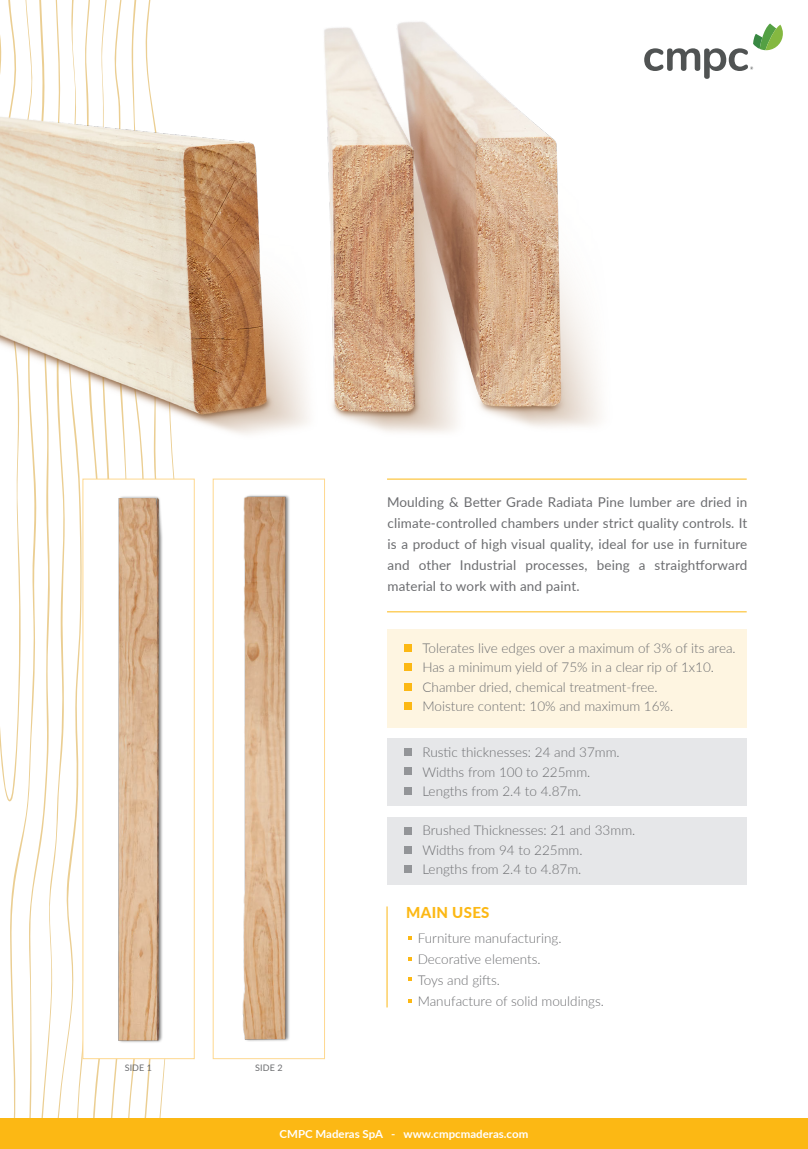
<style>
.page{position:relative;width:808px;height:1149px;background:#fff}
.page>*{position:absolute;margin:0;border:0;box-sizing:border-box;transform-origin:0 0}
.t1{font:800 15px "Lato";letter-spacing:.02em;color:#fcb814}
.t2{font:300 13.5px/19.5px "Lato";color:#6c6d70}
.t3{font:13.5px/21px "Lato";letter-spacing:.01em;color:#6c6d70;text-align:justify}
.t4{font:700 11.1px "Lato";color:#fff}
.t5{font:9px "Lato";letter-spacing:.01em;color:#6c6d70}
</style>
<div class="page">
<svg style="left:0;top:534px;width:131px;height:584px"></svg>
<svg style="left:144px;top:1058px;width:40px;height:60px"></svg>
<img style="left:0;top:0;width:703px;height:534px">
<div style="left:0;top:1118px;width:808px;height:30px;background:#fcb814"></div>
<div style="left:387px;top:738px;width:360px;height:67px;background:#e6e7e9"></div>
<div style="left:387px;top:817px;width:360px;height:67px;background:#e6e7e9"></div>
<div style="left:404px;top:748px;width:7px;height:7px;background:#939598"></div>
<div style="left:404px;top:787px;width:7px;height:7px;background:#939598"></div>
<div style="left:404px;top:767px;width:7px;height:7px;background:#939598"></div>
<div style="left:404px;top:826px;width:7px;height:8px;background:#939598"></div>
<div style="left:404px;top:865px;width:7px;height:7px;background:#939598"></div>
<div style="left:404px;top:845px;width:7px;height:8px;background:#939598"></div>
<div style="left:387px;top:628px;width:360px;height:99px;background:#fef5e1"></div>
<div style="left:404px;top:643px;width:7px;height:8px;background:#fcb814"></div>
<div style="left:404px;top:702px;width:7px;height:7px;background:#fcb814"></div>
<div style="left:404px;top:682px;width:7px;height:8px;background:#fcb814"></div>
<div style="left:404px;top:663px;width:7px;height:7px;background:#fcb814"></div>
<svg style="left:408px;top:936px;width:4px;height:4px"></svg>
<svg style="left:408px;top:957px;width:4px;height:3px"></svg>
<svg style="left:408px;top:977px;width:4px;height:3px"></svg>
<svg style="left:408px;top:999px;width:4px;height:3px"></svg>
<hr style="left:387px;top:906px;width:1px;height:101px;background:#fcb814">
<hr style="left:387px;top:611px;width:360px;height:1px;background:#fcb814">
<hr style="left:387px;top:478px;width:360px;height:1px;background:#fcb814">
<div style="left:213px;top:478px;width:112px;height:580px;background:#fff;border:1px solid #fed88f"></div>
<div style="left:83px;top:478px;width:112px;height:580px;background:#fff;border:1px solid #fed88f"></div>
<img style="left:118px;top:496px;width:45px;height:547px">
<img style="left:242px;top:495px;width:48px;height:546px">
<svg style="left:644px;top:23px;width:139px;height:56px"></svg>
<p class="t3" style="left:387px;top:491px;width:362px">Moulding &amp; Better Grade Radiata Pine lumber are dried in climate-controlled chambers under strict quality controls. It is a product of high visual quality, ideal for use in furniture and other Industrial processes, being a straightforward material to work with and paint.</p>
<p class="t5" style="left:125px;top:1060px;width:29px">SIDE 1</p>
<p class="t5" style="left:255px;top:1060px;width:29px">SIDE 2</p>
<p class="t2" style="left:422px;top:637px;width:315px">Tolerates live edges over a maximum of 3% of its area.<br>Has a minimum yield of 75% in a clear rip of 1x10.<br>Chamber dried, chemical treatment-free.<br>Moisture content: 10% and maximum 16%.</p>
<p class="t2" style="left:422px;top:742px;width:199px">Rustic thicknesses: 24 and 37mm.<br>Widths from 100 to 225mm.<br>Lengths from 2.4 to 4.87m.</p>
<p class="t2" style="left:422px;top:819px;width:214px">Brushed Thicknesses: 21 and 33mm.<br>Widths from 94 to 225mm.<br>Lengths from 2.4 to 4.87m.</p>
<p class="t1" style="left:406px;top:900px;width:85px">MAIN USES</p>
<p class="t2" style="left:418px;top:926px;width:188px;line-height:21px">Furniture manufacturing.<br>Decorative elements.<br>Toys and gifts.<br>Manufacture of solid mouldings.</p>
<p class="t4" style="left:280px;top:1124px;width:250px">CMPC Maderas SpA - www.cmpcmaderas.com</p>
</div>
